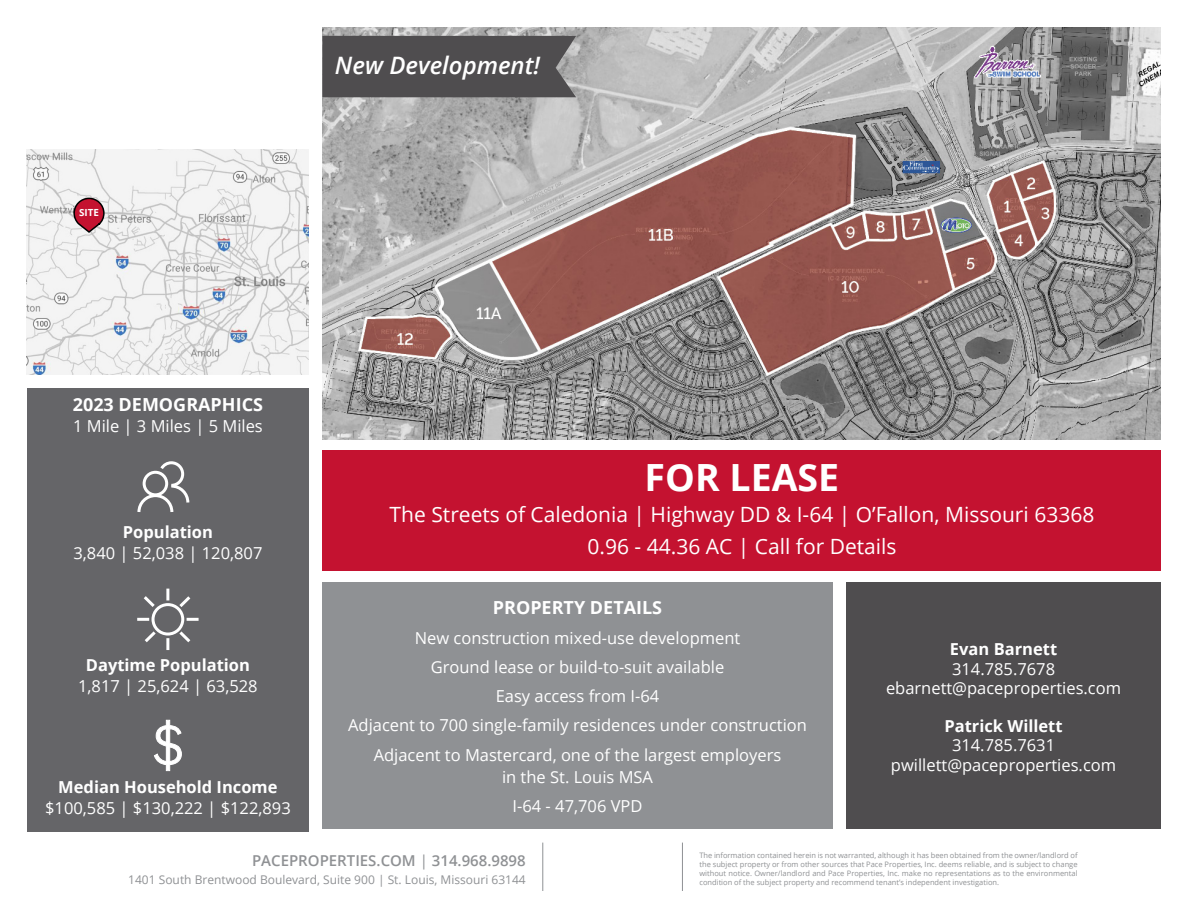
<style>
.page{position:relative;width:1188px;height:918px;background:#fff}
.page>*{position:absolute;margin:0;border:0;box-sizing:border-box;transform-origin:0 0}
.t1{font:700 37.5px "Open Sans";color:#fff}
.t2{font:italic 600 24px "Open Sans";color:#fff}
.t3{font:21px/31.5px "Open Sans";color:#fff;text-align:center}
.t4{font:700 18px "Open Sans";color:#fff}
.t5{font:16.5px/29.2px "Open Sans";color:#fff;text-align:center}
.t6{font:700 16.5px "Open Sans";color:#fff}
.t7{font:600 15px "Open Sans";color:#8f9194}
.t8{font:12px "Open Sans";color:#8f9194}
.t9{font:700 9.75px "Open Sans";color:#fff}
.t10{font:7.5px/9px "Open Sans";color:#8f9194;text-align:justify}
.s1{font-weight:400}
</style>
<div class="page">
<img style="left:322px;top:27px;width:839px;height:412px">
<div style="left:27px;top:388px;width:282px;height:443px;background:#656568"></div>
<svg style="left:137px;top:461px;width:53px;height:51px"></svg>
<svg style="left:154px;top:720px;width:28px;height:51px"></svg>
<div style="left:322px;top:450px;width:839px;height:121px;background:#c41230"></div>
<div style="left:322px;top:582px;width:511px;height:247px;background:#8f9194"></div>
<div style="left:846px;top:582px;width:315px;height:247px;background:#4f4d4f"></div>
<div style="left:322px;top:36px;width:254px;height:61px;background:#4f4d4f"></div>
<img style="left:27px;top:150px;width:282px;height:225px">
<svg style="left:73px;top:197px;width:32px;height:37px"></svg>
<div style="left:152px;top:603px;width:32px;height:33px;border:3px solid #fff;border-radius:50%"></div>
<svg style="left:166px;top:589px;width:3px;height:11px"></svg>
<svg style="left:166px;top:638px;width:3px;height:12px"></svg>
<svg style="left:187px;top:618px;width:12px;height:3px"></svg>
<svg style="left:137px;top:618px;width:12px;height:3px"></svg>
<svg style="left:143px;top:596px;width:15px;height:14px"></svg>
<svg style="left:176px;top:628px;width:15px;height:15px"></svg>
<svg style="left:176px;top:596px;width:15px;height:14px"></svg>
<svg style="left:144px;top:628px;width:15px;height:15px"></svg>
<hr style="left:542px;top:843px;width:1px;height:48px;background:#8f9194">
<hr style="left:682px;top:843px;width:1px;height:48px;background:#8f9194">
<p class="t9" style="left:79px;top:205px;width:21px">SITE</p>
<h2 class="t2" style="left:335px;top:49px;width:207px">New Development!</h2>
<p class="t4" style="left:73px;top:392px;width:192px">2023 DEMOGRAPHICS</p>
<p class="t5" style="left:73px;top:411px;width:191px">1 Mile | 3 Miles | 5 Miles</p>
<p class="t6" style="left:123px;top:520px;width:92px">Population</p>
<p class="t5" style="left:73px;top:538px;width:191px">3,840 | 52,038 | 120,807</p>
<p class="t6" style="left:86px;top:653px;width:166px">Daytime Population</p>
<p class="t5" style="left:78px;top:671px;width:181px">1,817 | 25,624 | 63,528</p>
<p class="t6" style="left:58px;top:776px;width:221px">Median Household Income</p>
<p class="t5" style="left:45px;top:793px;width:247px">$100,585 | $130,222 | $122,893</p>
<h1 class="t1" style="left:645px;top:450px;width:196px">FOR LEASE</h1>
<p class="t3" style="left:390px;top:498px;width:706px">The Streets of Caledonia | Highway DD &amp; I-64 | O’Fallon, Missouri 63368<br>0.96 - 44.36 AC | Call for Details</p>
<p class="t4" style="left:493px;top:595px;width:171px">PROPERTY DETAILS</p>
<p class="t5" style="left:348px;top:622px;width:460px">New construction mixed-use development<br>Ground lease or build-to-suit available<br>Easy access from I-64<br>Adjacent to 700 single-family residences under construction Adjacent to Mastercard, one of the largest employers</p>
<p class="t5" style="left:502px;top:762px;width:153px">in the St. Louis MSA<br>I-64 - 47,706 VPD</p>
<p class="t6" style="left:950px;top:637px;width:109px">Evan Barnett</p>
<p class="t5" style="left:886px;top:658px;width:237px;line-height:19.5px">314.785.7678 ebarnett@paceproperties.com</p>
<p class="t6" style="left:945px;top:714px;width:120px">Patrick Willett</p>
<p class="t5" style="left:891px;top:735px;width:227px;line-height:19.5px">314.785.7631 pwillett@paceproperties.com</p>
<p class="t7" style="left:252px;top:850px;width:275px">PACEPROPERTIES.COM <span class="s1">|</span> 314.968.9898</p>
<p class="t8" style="left:128px;top:871px;width:399px">1401 South Brentwood Boulevard, Suite 900 | St. Louis, Missouri 63144</p>
<p class="t10" style="left:699px;top:851px;width:380px">The information contained herein is not warranted, although it has been obtained from the owner/landlord of the subject property or from other sources that Pace Properties, Inc. deems reliable, and is subject to change without notice. Owner/landlord and Pace Properties, Inc. make no representations as to the environmental condition of the subject property and recommend tenant’s independent investigation.</p>
</div>
